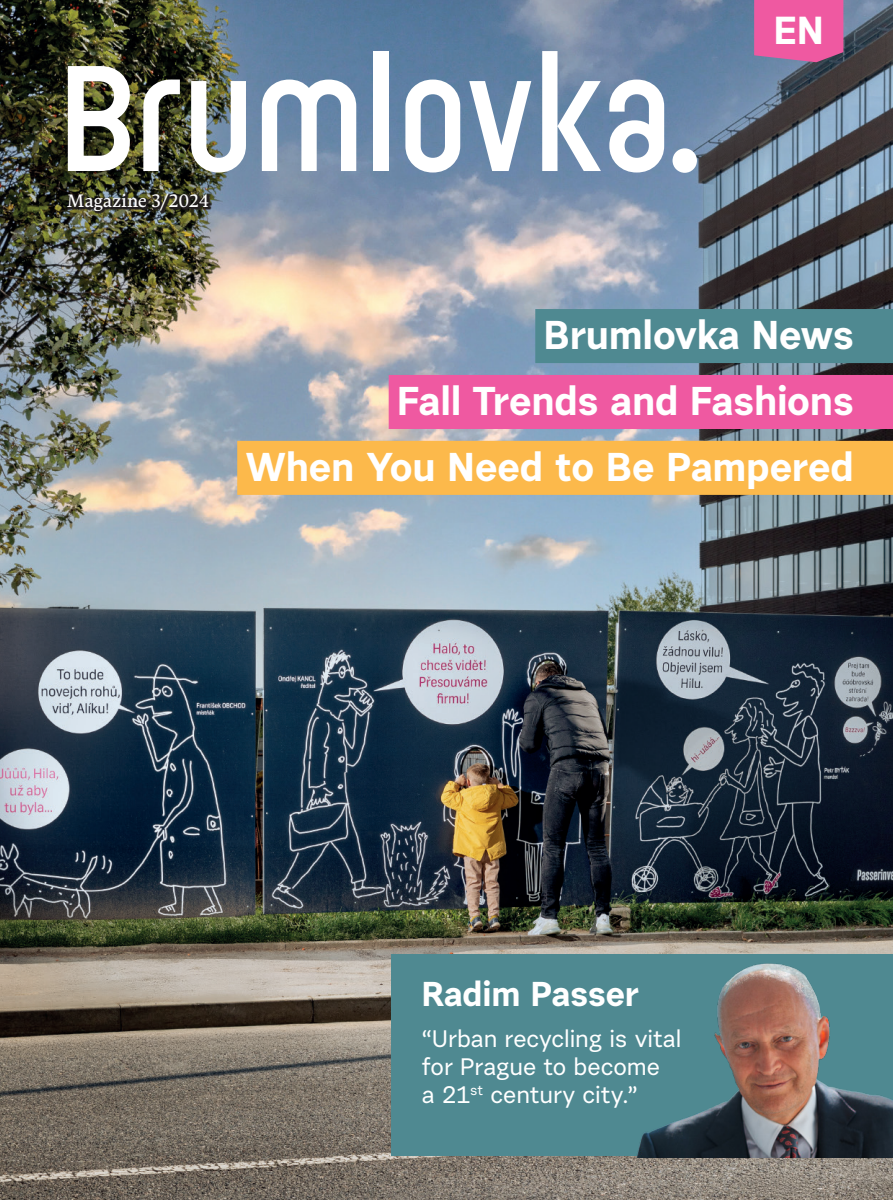
<style>
.page{position:relative;width:893px;height:1200px;background:#fff}
.page>*{position:absolute;margin:0;border:0;box-sizing:border-box;transform-origin:0 0}
.t1{font:700 40.2px "Urban Grotesk Re Bo";letter-spacing:-.005em;color:#fff}
.t2{font:700 39px "Urban Grotesk Re Bo";color:#fff}
.t3{font:700 34.35px "Urban Grotesk Re Bo";letter-spacing:-.005em;color:#fff}
.t4{font:23.85px/27.8px "Urban Grotesk Me Bl";letter-spacing:-.005em;color:#fff}
.nadpis_X_X_X{font:18px "Comenia Serif Pro";letter-spacing:-.02em;color:#fff}
</style>
<div class="page">
<img style="left:0;top:0;width:893px;height:1199px">
<svg style="left:68px;top:66px;width:62px;height:105px"></svg>
<svg style="left:143px;top:79px;width:37px;height:92px"></svg>
<img style="left:191px;top:81px;width:55px;height:91px">
<svg style="left:262px;top:79px;width:94px;height:92px"></svg>
<div style="left:373px;top:51px;width:15px;height:120px;background:#fff"></div>
<svg style="left:405px;top:79px;width:55px;height:93px"></svg>
<svg style="left:469px;top:81px;width:62px;height:90px"></svg>
<svg style="left:542px;top:51px;width:59px;height:120px"></svg>
<svg style="left:609px;top:79px;width:55px;height:93px"></svg>
<div style="left:672px;top:148px;width:25px;height:25px;background:#fff;border-radius:50%"></div>
<div style="left:391px;top:954px;width:502px;height:201px;background:#4f8991"></div>
<img style="left:633px;top:947px;width:260px;height:210px">
<svg style="left:67px;top:193px;width:145px;height:21px;background:#393a2c"></svg>
<svg style="left:754px;top:0;width:89px;height:62px;background:#e55a9f"></svg>
<div style="left:535px;top:309px;width:358px;height:54px;background:#4f8991"></div>
<div style="left:237px;top:441px;width:656px;height:54px;background:#fcb94b"></div>
<div style="left:389px;top:375px;width:504px;height:54px;background:#ef59a1"></div>
<p class="t2" style="left:774px;top:6px;width:52px">EN</p>
<p class="nadpis_X_X_X" style="left:67px;top:187px;width:144px">Magazine 3/2024</p>
<p class="t1" style="left:544px;top:309px;width:312px">Brumlovka News</p>
<p class="t1" style="left:397px;top:375px;width:458px">Fall Trends and Fashions</p>
<p class="t1" style="left:246px;top:441px;width:610px">When You Need to Be Pampered</p>
<p class="t3" style="left:422px;top:972px;width:219px">Radim Passer</p>
<p class="t4" style="left:422px;top:1024px;width:261px">“Urban recycling is vital for Prague to become<br>a 21<sup>st</sup> century city.”</p>
</div>
